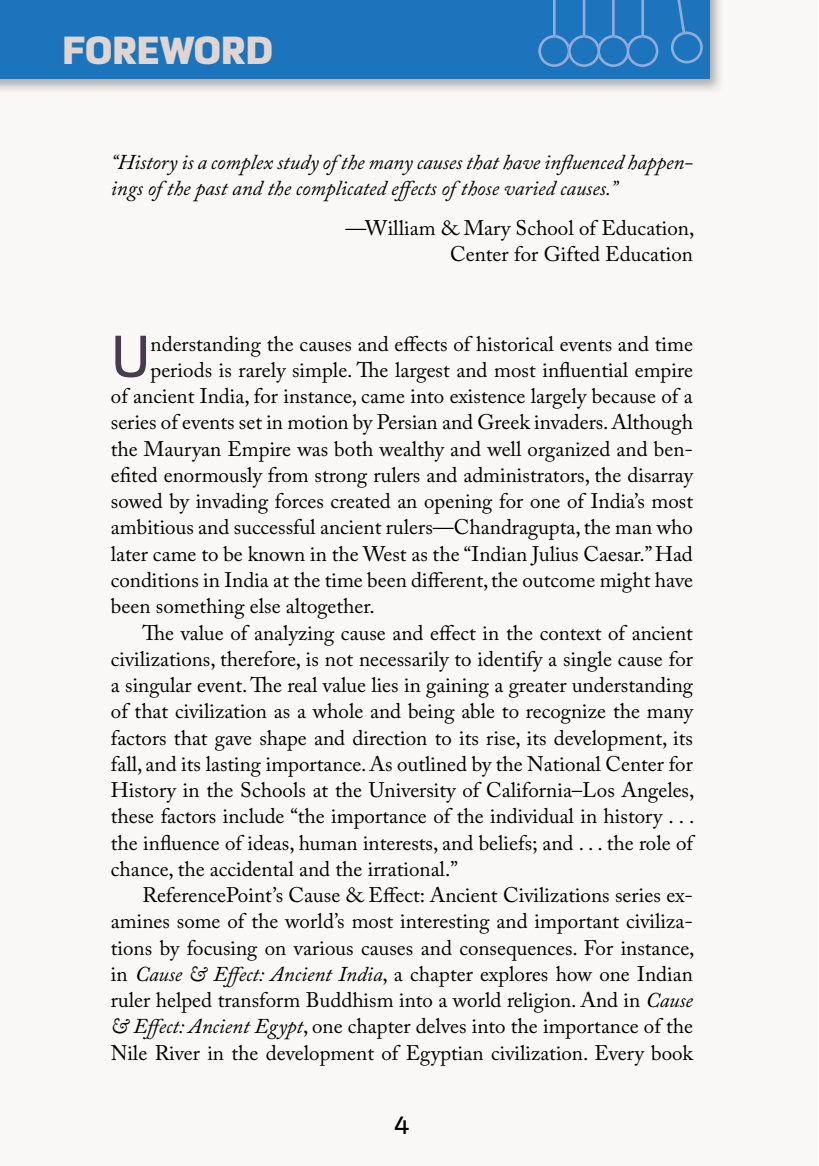
<style>
.page{position:relative;width:819px;height:1166px;background:#fff}
.page>*{position:absolute;margin:0;border:0;box-sizing:border-box;transform-origin:0 0}
.t1{font:57.93px "Mettro Pro";color:#483d4b}
.t2{font:900 38.5px "Mettro Pro";letter-spacing:-.015em;color:#e0d5d0}
.t3{font:24.5px "Mettro Pro";color:#000}
.t4{font:21px/26.2px "Adobe Caslon Pro";color:#000;text-align:right}
.t5{font:italic 21px/26.2px "Adobe Caslon Pro";color:#000}
.s1{font-style:italic}
</style>
<div class="page">
<div style="left:0;top:0;width:818px;height:1166px;background:#faf8f7"></div>
<img style="left:0;top:0;width:720px;height:91px">
<div style="left:0;top:0;width:709px;height:79px;background:#1c75bc"></div>
<svg style="left:538px;top:0;width:120px;height:67px"></svg>
<svg style="left:671px;top:0;width:32px;height:63px"></svg>
<h2 class="t2" style="left:62px;top:27px;width:213px">FOREWORD</h2>
<p class="t5" style="left:111px;top:148px;width:584px">“History is a complex study of the many causes that have influenced happen&shy;ings of the past and the complicated effects of those varied causes.”</p>
<p class="t4" style="left:345px;top:215px;width:351px">—William &amp; Mary School of Education,<br>Center for Gifted Education</p>
<h1 class="t1" style="left:111px;top:315px;width:41px">U</h1>
<p class="t4" style="left:151px;top:330px;width:544px">nderstanding the causes and effects of historical events and time</p>
<p class="t4" style="left:151px;top:356px;width:544px">periods is rarely simple. The largest and most influential empire</p>
<p class="t4" style="left:111px;top:383px;width:584px">of ancient India, for instance, came into existence largely because of a</p>
<p class="t4" style="left:111px;top:409px;width:584px">series of events set in motion by Persian and Greek invaders. Although</p>
<p class="t4" style="left:111px;top:435px;width:584px">the Mauryan Empire was both wealthy and well organized and ben-</p>
<p class="t4" style="left:111px;top:461px;width:584px">efited enormously from strong rulers and administrators, the disarray</p>
<p class="t4" style="left:111px;top:488px;width:584px">sowed by invading forces created an opening for one of India’s most</p>
<p class="t4" style="left:111px;top:514px;width:584px">ambitious and successful ancient rulers—Chandragupta, the man who</p>
<p class="t4" style="left:111px;top:540px;width:584px">later came to be known in the West as the “Indian Julius Caesar.” Had</p>
<p class="t4" style="left:111px;top:566px;width:584px">conditions in India at the time been different, the outcome might have</p>
<p class="t4" style="left:111px;top:593px;width:265px">been something else altogether.</p>
<p class="t4" style="left:142px;top:619px;width:552px">The value of analyzing cause and effect in the context of ancient</p>
<p class="t4" style="left:111px;top:645px;width:584px">civilizations, therefore, is not necessarily to identify a single cause for</p>
<p class="t4" style="left:111px;top:671px;width:584px">a singular event. The real value lies in gaining a greater understanding</p>
<p class="t4" style="left:111px;top:698px;width:584px">of that civilization as a whole and being able to recognize the many</p>
<p class="t4" style="left:111px;top:724px;width:584px">factors that gave shape and direction to its rise, its development, its</p>
<p class="t4" style="left:111px;top:750px;width:584px">fall, and its lasting importance. As outlined by the National Center for</p>
<p class="t4" style="left:111px;top:776px;width:585px">History in the Schools at the University of California–Los Angeles,</p>
<p class="t4" style="left:111px;top:803px;width:585px">these factors include “the importance of the individual in history . . .</p>
<p class="t4" style="left:111px;top:829px;width:584px">the influence of ideas, human interests, and beliefs; and . . . the role of</p>
<p class="t4" style="left:111px;top:855px;width:349px">chance, the accidental and the irrational.”</p>
<p class="t4" style="left:142px;top:881px;width:552px">ReferencePoint’s Cause &amp; Effect: Ancient Civilizations series ex-</p>
<p class="t4" style="left:111px;top:908px;width:584px">amines some of the world’s most interesting and important civiliza-</p>
<p class="t4" style="left:111px;top:934px;width:585px">tions by focusing on various causes and consequences. For instance,</p>
<p class="t4" style="left:111px;top:960px;width:584px">in <span class="s1">Cause &amp; Effect: Ancient India</span>, a chapter explores how one Indian</p>
<p class="t4" style="left:111px;top:986px;width:584px">ruler helped transform Buddhism into a world religion. And in <span class="s1">Cause</span></p>
<p class="t4" style="left:111px;top:1013px;width:584px"><span class="s1">&amp; Effect: Ancient Egypt</span>, one chapter delves into the importance of the</p>
<p class="t4" style="left:111px;top:1039px;width:584px">Nile River in the development of Egyptian civilization. Every book</p>
<p class="t3" style="left:394px;top:1108px;width:17px">4</p>
</div>
